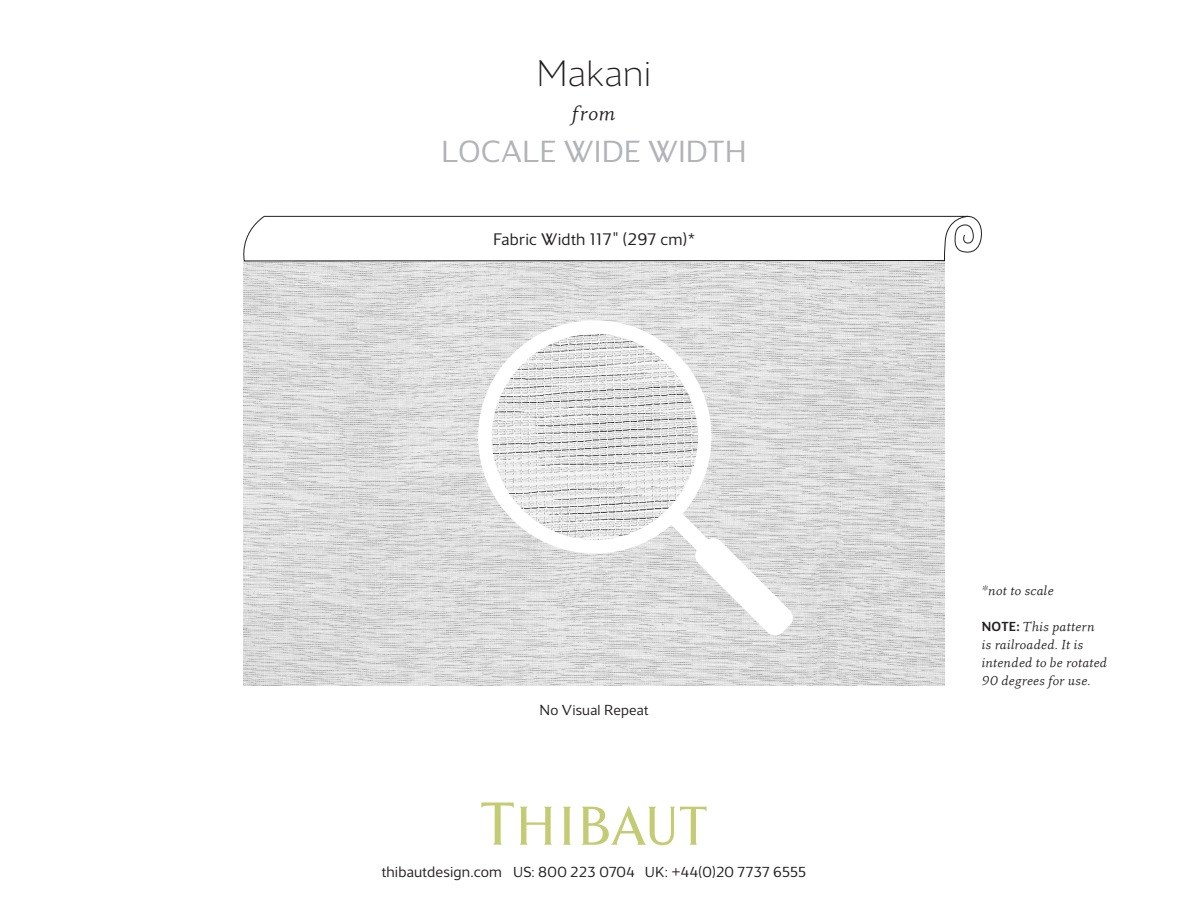
<style>
.page{position:relative;width:1188px;height:918px;background:#fff}
.page>*{position:absolute;margin:0;border:0;box-sizing:border-box;transform-origin:0 0}
.t1{font:200 37.8px "Maya Samuels";letter-spacing:.015em;color:#231f20}
.t2{font:300 31.5px "Maya Samuels";color:#b2b3b7}
.t3{font:20.4px "Eplica Book Italic TT";color:#231f20}
.t4{font:300 17.25px "Maya Samuels";letter-spacing:.01em;color:#231f20}
.t5{font:300 15px "Maya Samuels";letter-spacing:.015em;color:#231f20}
.t6{font:13.5px/18px "Eplica Book Italic TT";letter-spacing:.005em;color:#231f20}
.s1{font-size:15.6px}
.s2{font-family:"Maya Samuels"}
</style>
<div class="page">
<img style="left:243px;top:263px;width:702px;height:422px">
<svg style="left:478px;top:320px;width:234px;height:234px"></svg>
<svg style="left:666px;top:508px;width:128px;height:129px"></svg>
<svg style="left:481px;top:802px;width:71px;height:43px"></svg>
<svg style="left:563px;top:807px;width:8px;height:38px"></svg>
<svg style="left:582px;top:806px;width:125px;height:39px"></svg>
<svg style="left:243px;top:215px;width:739px;height:48px"></svg>
<p class="t1" style="left:537px;top:53px;width:116px">Makani</p>
<p class="t3" style="left:572px;top:102px;width:45px">from</p>
<p class="t2" style="left:441px;top:133px;width:307px">LOCALE WIDE WIDTH</p>
<p class="t4" style="left:493px;top:229px;width:203px">Fabric Width 117" (297 cm)*</p>
<p class="t5" style="left:539px;top:701px;width:111px">No Visual Repeat</p>
<p class="t5" style="left:382px;top:864px;width:426px"><span class="s1">thibautdesign.com</span> US: 800 223 0704 UK: +44(0)20 7737 6555</p>
<p class="t6" style="left:982px;top:582px;width:74px">*not to scale</p>
<p class="t6" style="left:982px;top:618px;width:127px"><span class="s2">NOTE:</span> This pattern is railroaded. It is intended to be rotated<br>90 degrees for use.</p>
</div>
